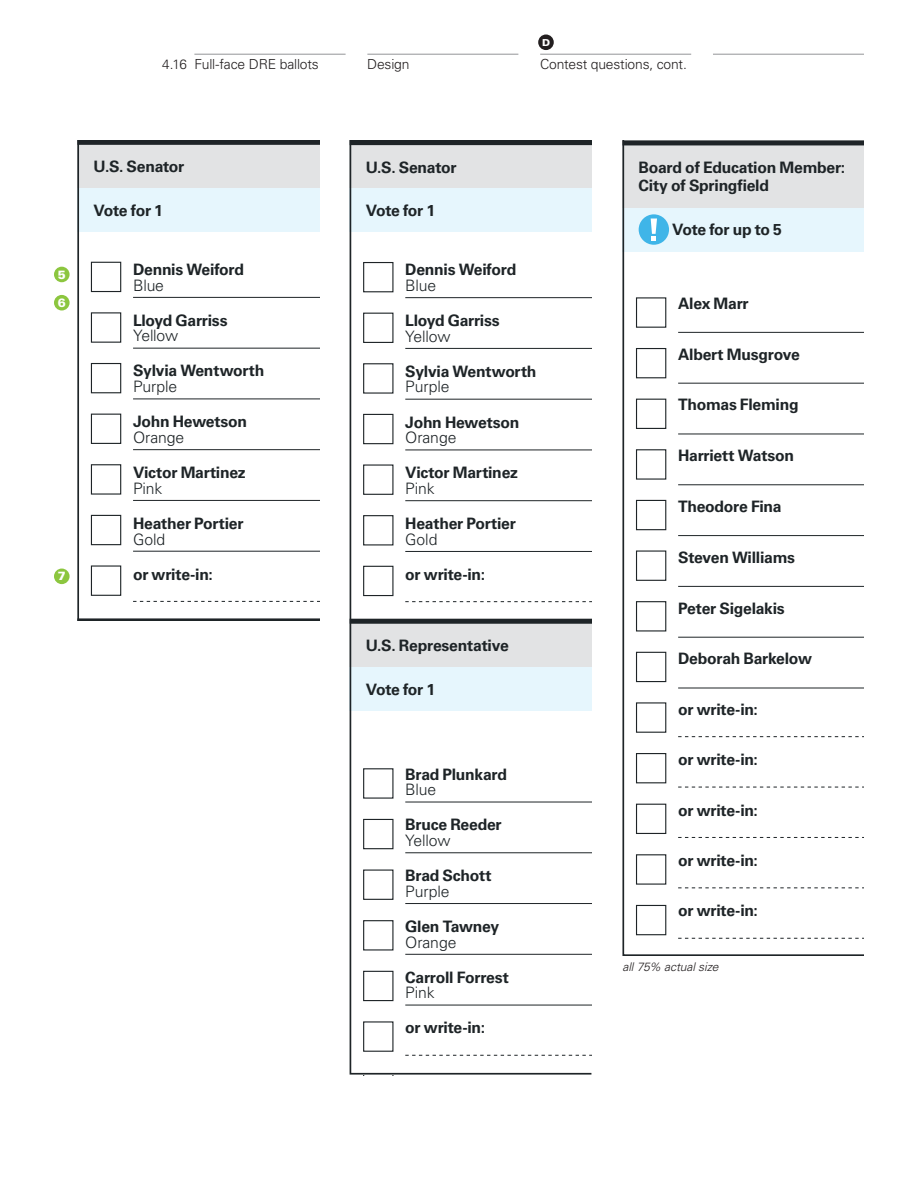
<style>
.page{position:relative;width:918px;height:1188px;background:#fff}
.page>*{position:absolute;margin:0;border:0;box-sizing:border-box;transform-origin:0 0}
.t1{font:700 15.75px/18px "Univers LT Std";letter-spacing:-.015em;color:#1e2427}
.t2{font:300 15.75px "Univers LT Std";letter-spacing:-.01em;color:#1e2427}
.t3{font:300 13.8px "Univers LT Std";letter-spacing:-.015em;color:#231f20}
.t4{font:italic 300 12px "Univers LT Std";color:#231f20}
.t5{font:900 12px "Univers LT Std";color:#fff}
.t6{font:900 9.6px "Univers LT Std";color:#fff}
.s1{font-size:13.5px}
</style>
<div class="page">
<hr style="left:194px;top:54px;width:152px;height:1px;background:#939598">
<hr style="left:367px;top:54px;width:151px;height:1px;background:#939598">
<hr style="left:540px;top:54px;width:151px;height:1px;background:#939598">
<hr style="left:713px;top:54px;width:151px;height:1px;background:#939598">
<div style="left:54px;top:267px;width:16px;height:15px;background:#8cc63f;border-radius:50%"></div>
<div style="left:54px;top:295px;width:16px;height:15px;background:#8cc63f;border-radius:50%"></div>
<div style="left:54px;top:569px;width:16px;height:15px;background:#8cc63f;border-radius:50%"></div>
<div style="left:538px;top:35px;width:16px;height:15px;background:#231f20;border-radius:50%"></div>
<svg style="left:350px;top:140px;width:242px;height:935px"></svg>
<svg style="left:622px;top:140px;width:242px;height:815px"></svg>
<svg style="left:77px;top:140px;width:243px;height:480px"></svg>
<p class="t3" style="left:162px;top:59px;width:158px"><span class="s1">4.16</span> Full-face DRE ballots</p>
<p class="t3" style="left:367px;top:59px;width:44px">Design</p>
<p class="t6" style="left:542px;top:37px;width:10px">D</p>
<p class="t3" style="left:540px;top:59px;width:148px">Contest questions, cont.</p>
<p class="t5" style="left:58px;top:267px;width:10px">5</p>
<p class="t5" style="left:58px;top:296px;width:10px">6</p>
<p class="t5" style="left:58px;top:569px;width:10px">7</p>
<p class="t1" style="left:94px;top:159px;width:92px">U.S. Senator</p>
<p class="t1" style="left:94px;top:202px;width:71px">Vote for 1</p>
<p class="t1" style="left:133px;top:261px;width:113px">Dennis Weiford</p>
<p class="t2" style="left:133px;top:278px;width:33px">Blue</p>
<p class="t1" style="left:133px;top:312px;width:96px">Lloyd Garriss</p>
<p class="t2" style="left:133px;top:329px;width:47px">Yellow</p>
<p class="t1" style="left:133px;top:363px;width:133px">Sylvia Wentworth</p>
<p class="t2" style="left:133px;top:380px;width:46px">Purple</p>
<p class="t1" style="left:133px;top:414px;width:116px">John Hewetson</p>
<p class="t2" style="left:133px;top:431px;width:53px">Orange</p>
<p class="t1" style="left:133px;top:464px;width:114px">Victor Martinez</p>
<p class="t2" style="left:133px;top:482px;width:31px">Pink</p>
<p class="t1" style="left:133px;top:515px;width:112px">Heather Portier</p>
<p class="t2" style="left:133px;top:532px;width:34px">Gold</p>
<p class="t1" style="left:133px;top:566px;width:81px">or write-in:</p>
<p class="t1" style="left:366px;top:159px;width:92px">U.S. Senator</p>
<p class="t1" style="left:366px;top:203px;width:71px">Vote for 1</p>
<p class="t1" style="left:405px;top:262px;width:113px">Dennis Weiford</p>
<p class="t2" style="left:405px;top:279px;width:33px">Blue</p>
<p class="t1" style="left:405px;top:312px;width:96px">Lloyd Garriss</p>
<p class="t2" style="left:405px;top:330px;width:47px">Yellow</p>
<p class="t1" style="left:405px;top:363px;width:133px">Sylvia Wentworth</p>
<p class="t2" style="left:405px;top:380px;width:46px">Purple</p>
<p class="t1" style="left:405px;top:414px;width:116px">John Hewetson</p>
<p class="t2" style="left:405px;top:431px;width:53px">Orange</p>
<p class="t1" style="left:405px;top:465px;width:114px">Victor Martinez</p>
<p class="t2" style="left:405px;top:482px;width:31px">Pink</p>
<p class="t1" style="left:405px;top:515px;width:112px">Heather Portier</p>
<p class="t2" style="left:405px;top:533px;width:34px">Gold</p>
<p class="t1" style="left:405px;top:566px;width:81px">or write-in:</p>
<p class="t1" style="left:366px;top:638px;width:144px">U.S. Representative</p>
<p class="t1" style="left:366px;top:681px;width:71px">Vote for 1</p>
<p class="t1" style="left:405px;top:766px;width:103px">Brad Plunkard</p>
<p class="t2" style="left:405px;top:783px;width:33px">Blue</p>
<p class="t1" style="left:405px;top:817px;width:98px">Bruce Reeder</p>
<p class="t2" style="left:405px;top:834px;width:47px">Yellow</p>
<p class="t1" style="left:405px;top:867px;width:88px">Brad Schott</p>
<p class="t2" style="left:405px;top:885px;width:46px">Purple</p>
<p class="t1" style="left:405px;top:918px;width:95px">Glen Tawney</p>
<p class="t2" style="left:405px;top:935px;width:53px">Orange</p>
<p class="t1" style="left:405px;top:969px;width:105px">Carroll Forrest</p>
<p class="t2" style="left:405px;top:986px;width:31px">Pink</p>
<p class="t1" style="left:405px;top:1020px;width:81px">or write-in:</p>
<p class="t1" style="left:639px;top:160px;width:208px">Board of Education Member:<br>City of Springfield</p>
<p class="t1" style="left:672px;top:221px;width:111px">Vote for up to 5</p>
<p class="t1" style="left:678px;top:295px;width:72px">Alex Marr</p>
<p class="t1" style="left:678px;top:346px;width:123px">Albert Musgrove</p>
<p class="t1" style="left:678px;top:397px;width:122px">Thomas Fleming</p>
<p class="t1" style="left:678px;top:447px;width:117px">Harriett Watson</p>
<p class="t1" style="left:678px;top:498px;width:105px">Theodore Fina</p>
<p class="t1" style="left:678px;top:549px;width:119px">Steven Williams</p>
<p class="t1" style="left:678px;top:600px;width:108px">Peter Sigelakis</p>
<p class="t1" style="left:678px;top:651px;width:135px">Deborah Barkelow</p>
<p class="t1" style="left:678px;top:701px;width:81px">or write-in:</p>
<p class="t1" style="left:678px;top:751px;width:81px">or write-in:</p>
<p class="t1" style="left:678px;top:802px;width:81px">or write-in:</p>
<p class="t1" style="left:678px;top:852px;width:81px">or write-in:</p>
<p class="t1" style="left:678px;top:903px;width:81px">or write-in:</p>
<p class="t4" style="left:622px;top:962px;width:98px">all 75% actual size</p>
</div>
